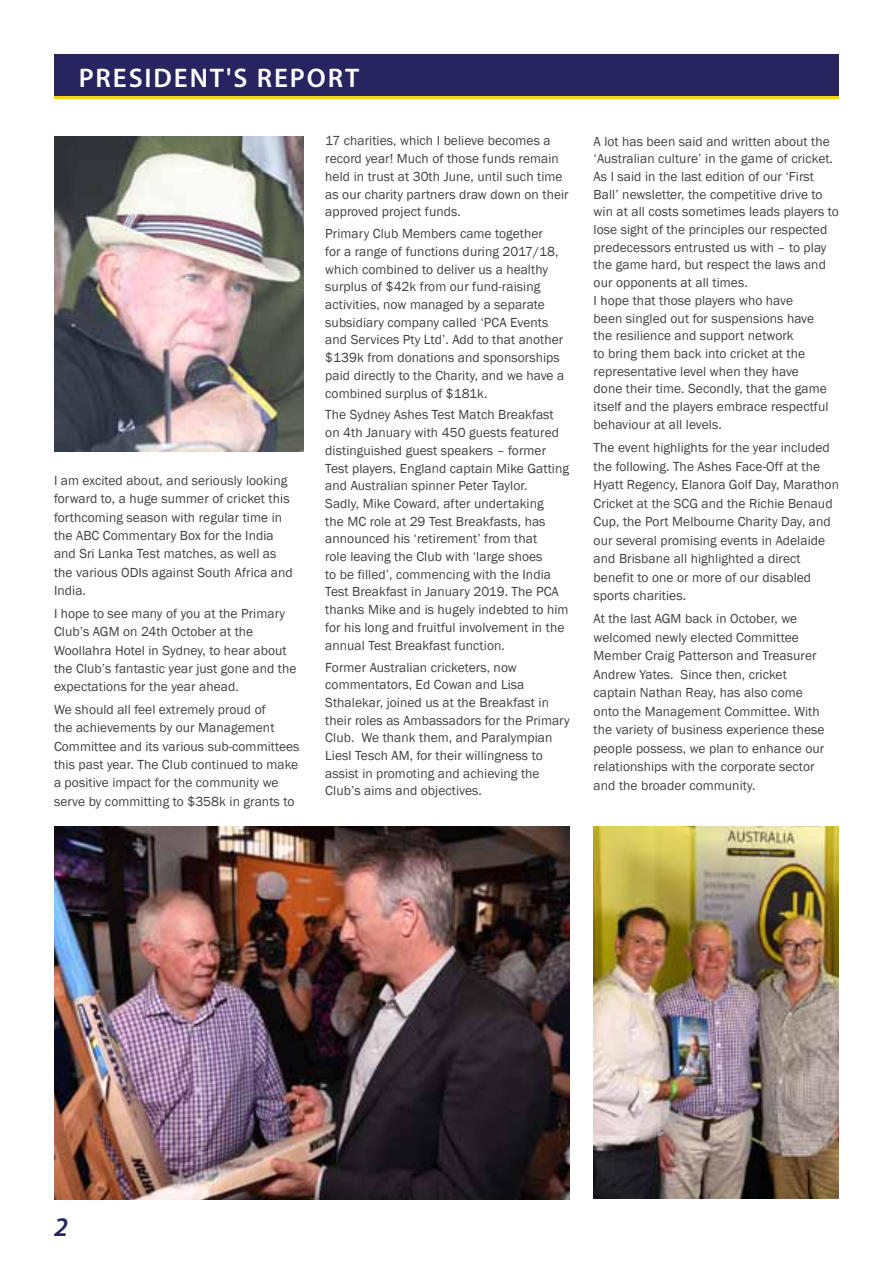
<style>
.page{position:relative;width:893px;height:1263px;background:#fff}
.page>*{position:absolute;margin:0;border:0;box-sizing:border-box;transform-origin:0 0}
.t1{font:600 27px "Myriad Pro";letter-spacing:.07em;color:#fff}
.t2{font:italic 600 27px "Myriad Pro";color:#27245f}
.t3{font:13.5px/17.7px "Franklin Gothic";letter-spacing:.005em;color:#414042}
</style>
<div class="page">
<div style="left:54px;top:54px;width:785px;height:45px;background:#27245f"></div>
<hr style="left:54px;top:96px;width:785px;height:3px;background:#f9d20e">
<img style="left:54px;top:827px;width:516px;height:372px">
<img style="left:594px;top:827px;width:245px;height:371px">
<img style="left:54px;top:136px;width:249px;height:315px">
<h1 class="t1" style="left:79px;top:61px;width:282px">PRESIDENT'S REPORT</h1>
<p class="t3" style="left:54px;top:471px;width:240px;line-height:18.3px">I am excited about, and seriously looking forward to, a huge summer of cricket this forthcoming season with regular time in the ABC Commentary Box for the India and Sri Lanka Test matches, as well as the various ODIs against South Africa and India.</p>
<p class="t3" style="left:54px;top:604px;width:244px;line-height:18.3px">I hope to see many of you at the Primary Club’s AGM on 24th October at the Woollahra Hotel in Sydney, to hear about the Club’s fantastic year just gone and the expectations for the year ahead.</p>
<p class="t3" style="left:54px;top:700px;width:247px;line-height:18.3px">We should all feel extremely proud of<br>the achievements by our Management Committee and its various sub-committees this past year. The Club continued to make a positive impact for the community we serve by committing to $358k in grants to</p>
<p class="t3" style="left:325px;top:132px;width:245px">17 charities, which I believe becomes a record year! Much of those funds remain held in trust at 30th June, until such time as our charity partners draw down on their approved project funds.</p>
<p class="t3" style="left:325px;top:225px;width:241px">Primary Club Members came together<br>for a range of functions during 2017/18, which combined to deliver us a healthy surplus of $42k from our fund-raising activities, now managed by a separate subsidiary company called ‘PCA Events and Services Pty Ltd’. Add to that another $139k from donations and sponsorships paid directly to the Charity, and we have a combined surplus of $181k.</p>
<p class="t3" style="left:325px;top:406px;width:245px">The Sydney Ashes Test Match Breakfast on 4th January with 450 guests featured distinguished guest speakers – former Test players, England captain Mike Gatting and Australian spinner Peter Taylor.<br>Sadly, Mike Coward, after undertaking<br>the MC role at 29 Test Breakfasts, has announced his ‘retirement’ from that<br>role leaving the Club with ‘large shoes<br>to be filled’, commencing with the India Test Breakfast in January 2019. The PCA thanks Mike and is hugely indebted to him for his long and fruitful involvement in the annual Test Breakfast function.</p>
<p class="t3" style="left:325px;top:658px;width:246px">Former Australian cricketers, now commentators, Ed Cowan and Lisa Sthalekar, joined us at the Breakfast in their roles as Ambassadors for the Primary Club. We thank them, and Paralympian Liesl Tesch AM, for their willingness to assist in promoting and achieving the Club’s aims and objectives.</p>
<p class="t3" style="left:594px;top:132px;width:247px">A lot has been said and written about the ‘Australian culture’ in the game of cricket.<br>As I said in the last edition of our ‘First Ball’ newsletter, the competitive drive to win at all costs sometimes leads players to lose sight of the principles our respected predecessors entrusted us with – to play the game hard, but respect the laws and our opponents at all times.<br>I hope that those players who have<br>been singled out for suspensions have<br>the resilience and support network<br>to bring them back into cricket at the representative level when they have<br>done their time. Secondly, that the game itself and the players embrace respectful behaviour at all levels.</p>
<p class="t3" style="left:594px;top:438px;width:247px;line-height:18.6px">The event highlights for the year included the following. The Ashes Face-Off at the Hyatt Regency, Elanora Golf Day, Marathon Cricket at the SCG and the Richie Benaud Cup, the Port Melbourne Charity Day, and our several promising events in Adelaide and Brisbane all highlighted a direct benefit to one or more of our disabled sports charities.</p>
<p class="t3" style="left:594px;top:610px;width:232px;line-height:18.6px">At the last AGM back in October, we welcomed newly elected Committee Member Craig Patterson and Treasurer Andrew Yates. Since then, cricket captain Nathan Reay, has also come onto the Management Committee. With the variety of business experience these people possess, we plan to enhance our relationships with the corporate sector and the broader community.</p>
<h1 class="t2" style="left:54px;top:1209px;width:16px">2</h1>
</div>
